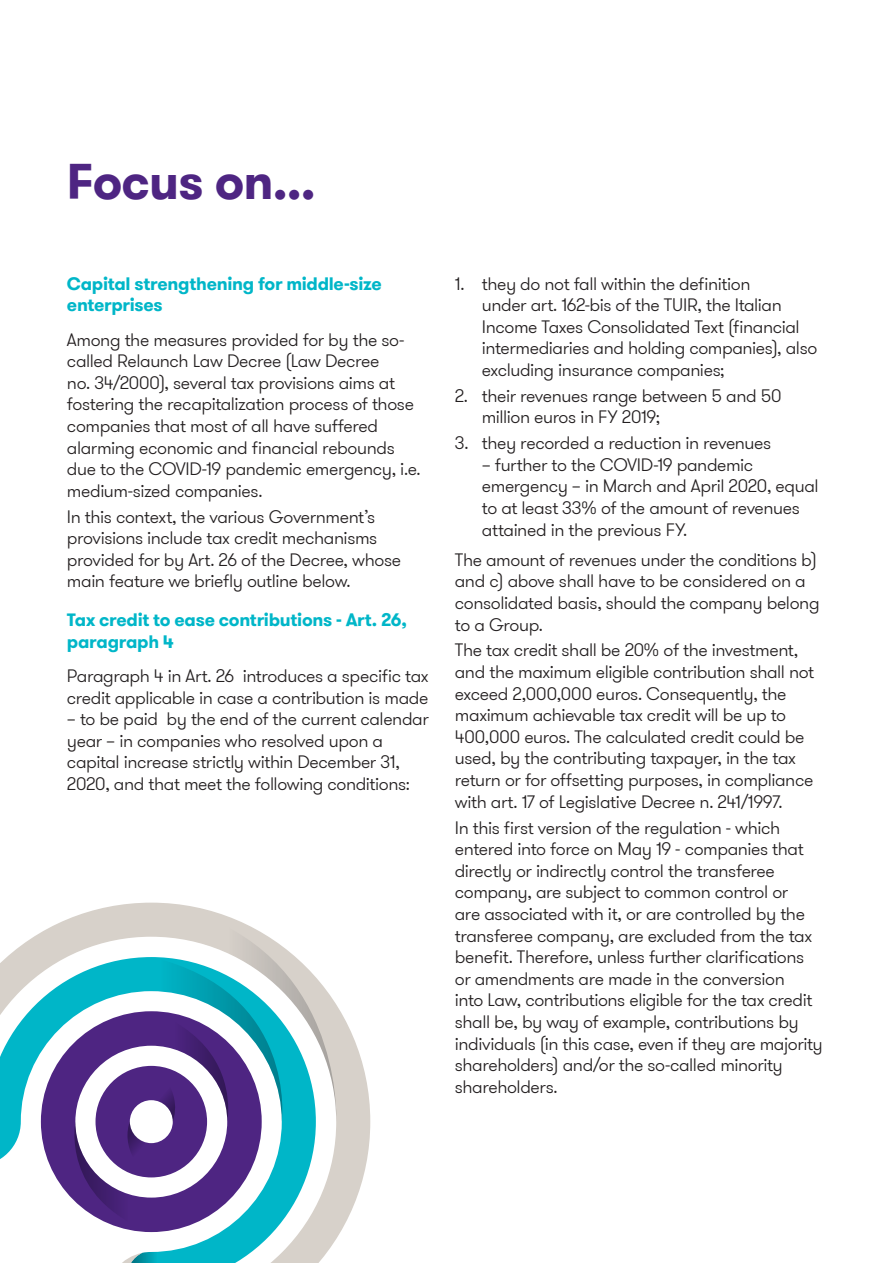
<style>
.page{position:relative;width:893px;height:1263px;background:#fff}
.page>*{position:absolute;margin:0;border:0;box-sizing:border-box;transform-origin:0 0}
.Header_Level_1{font:700 49.5px "GT Walsheim Pro";letter-spacing:-.02em;color:#4e2582}
.Header_Level_1-2{font:300 18px/21.6px "GT Walsheim Pro";letter-spacing:-.025em;color:#231f20}
.Header_Level_1-3{font:700 18px/21.6px "GT Walsheim Pro";letter-spacing:-.015em;color:#00b6c8}
</style>
<div class="page">
<svg style="left:0;top:916px;width:370px;height:347px"></svg>
<svg style="left:127px;top:1252px;width:32px;height:11px"></svg>
<svg style="left:41px;top:1011px;width:33px;height:221px"></svg>
<svg style="left:74px;top:903px;width:262px;height:329px"></svg>
<p class="Header_Level_1" style="left:67px;top:149px;width:250px">Focus on...</p>
<p class="Header_Level_1-3" style="left:67px;top:273px;width:317px">Capital strengthening for middle-size enterprises</p>
<p class="Header_Level_1-2" style="left:67px;top:329px;width:355px">Among the measures provided for by the so&shy;called Relaunch Law Decree (Law Decree<br>no. 34/2000), several tax provisions aims at fostering the recapitalization process of those companies that most of all have suffered alarming economic and financial rebounds due to the COVID-19 pandemic emergency, i.e. medium-sized companies.</p>
<p class="Header_Level_1-2" style="left:67px;top:506px;width:336px">In this context, the various Government’s provisions include tax credit mechanisms provided for by Art. 26 of the Decree, whose main feature we briefly outline below.</p>
<p class="Header_Level_1-3" style="left:67px;top:609px;width:342px">Tax credit to ease contributions - Art. 26, paragraph 4</p>
<p class="Header_Level_1-2" style="left:67px;top:665px;width:363px">Paragraph 4 in Art. 26 introduces a specific tax credit applicable in case a contribution is made</p>
<p class="Header_Level_1-2" style="left:67px;top:708px;width:363px">– to be paid by the end of the current calendar year – in companies who resolved upon a capital increase strictly within December 31, 2020, and that meet the following conditions:</p>
<p class="Header_Level_1-2" style="left:482px;top:273px;width:337px;text-indent:-27px">1. they do not fall within the definition<br>under art. 162-bis of the TUIR, the Italian Income Taxes Consolidated Text (financial intermediaries and holding companies), also excluding insurance companies;</p>
<p class="Header_Level_1-2" style="left:482px;top:385px;width:301px;text-indent:-27px">2. their revenues range between 5 and 50 million euros in FY 2019;</p>
<p class="Header_Level_1-2" style="left:455px;top:433px;width:318px">3. they recorded a reduction in revenues</p>
<p class="Header_Level_1-2" style="left:482px;top:454px;width:338px">– further to the COVID-19 pandemic emergency – in March and April 2020, equal to at least 33% of the amount of revenues attained in the previous FY.</p>
<p class="Header_Level_1-2" style="left:455px;top:549px;width:366px">The amount of revenues under the conditions b) and c) above shall have to be considered on a consolidated basis, should the company belong to a Group.</p>
<p class="Header_Level_1-2" style="left:455px;top:640px;width:361px">The tax credit shall be 20% of the investment, and the maximum eligible contribution shall not exceed 2,000,000 euros. Consequently, the maximum achievable tax credit will be up to 400,000 euros. The calculated credit could be used, by the contributing taxpayer, in the tax return or for offsetting purposes, in compliance with art. 17 of Legislative Decree n. 241/1997.</p>
<p class="Header_Level_1-2" style="left:455px;top:817px;width:369px">In this first version of the regulation - which entered into force on May 19 - companies that directly or indirectly control the transferee company, are subject to common control or<br>are associated with it, or are controlled by the transferee company, are excluded from the tax benefit. Therefore, unless further clarifications or amendments are made in the conversion<br>into Law, contributions eligible for the tax credit shall be, by way of example, contributions by individuals (in this case, even if they are majority shareholders) and/or the so-called minority shareholders.</p>
</div>
